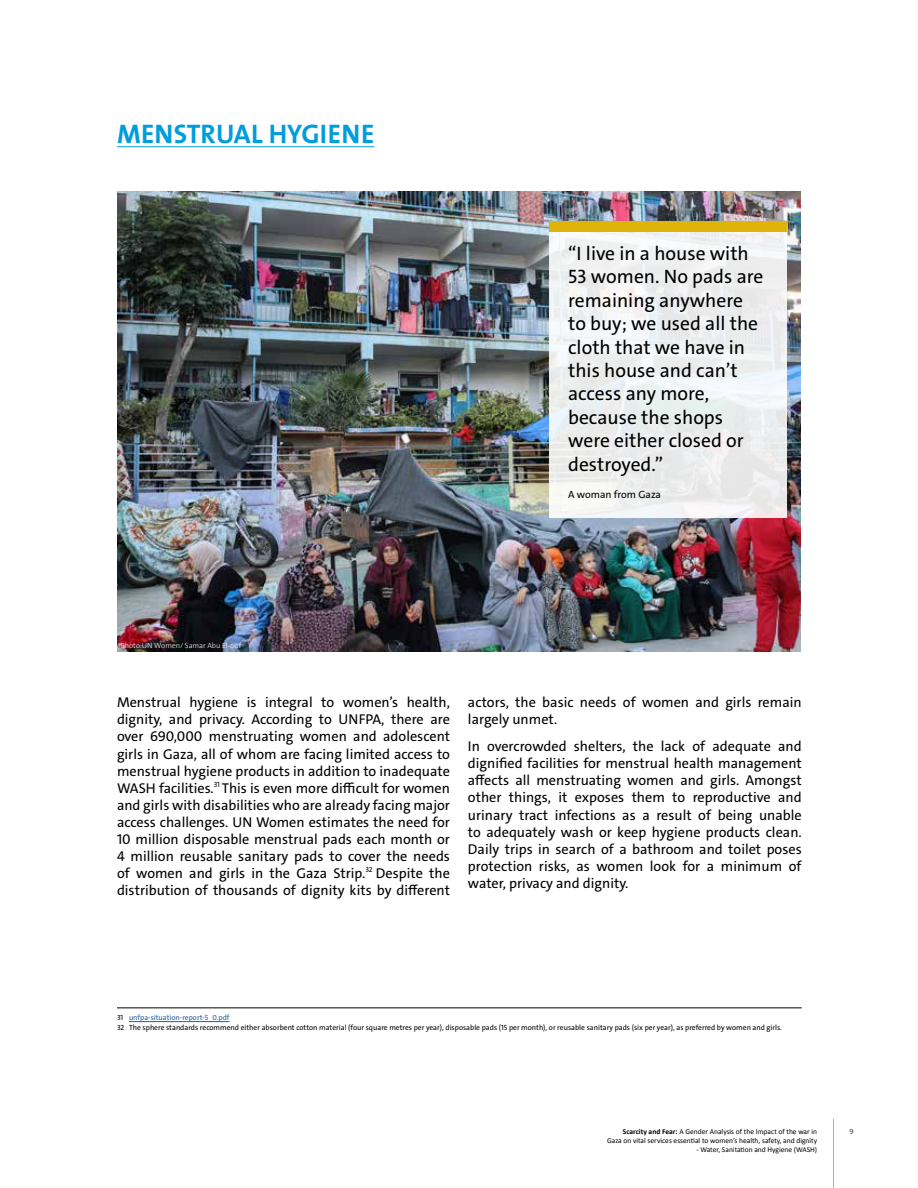
<style>
.page{position:relative;width:918px;height:1188px;background:#fff}
.page>*{position:absolute;margin:0;border:0;box-sizing:border-box;transform-origin:0 0}
.t1{font:700 27px "The Sans";letter-spacing:.01em;color:#009ddc}
.t2{font:19.5px/23.4px "The Sans C4 s";color:#000}
.t3{font:14.25px/17.1px "The Sans C4 s";color:#000;text-align:justify}
.t4{font:10.5px "The Sans C4 s";color:#000}
.t5{font:7.5px/9.8px "The Sans C4 s";color:#000}
.t6{font:7.5px/9px "Calibri";color:#000;text-align:right}
.t7{font:300 7.5px "The Sans";color:#fffcfc}
.t8{font:300 7.5px "The Sans C4 s";color:#000}
.s1{color:#215e9e}
.s2{font-weight:700}
</style>
<div class="page">
<hr style="left:833px;top:1119px;width:1px;height:69px;background:#deb408">
<hr style="left:117px;top:146px;width:257px;height:1px;background:#009ddc">
<hr style="left:129px;top:1021px;width:100px;height:1px;background:#215e9e">
<hr style="left:117px;top:1008px;width:685px;height:1px;background:#000">
<img style="left:117px;top:192px;width:684px;height:460px">
<div style="left:549px;top:232px;width:238px;height:286px;background:linear-gradient(to right,#f0f2f2,#edeeef)"></div>
<div style="left:549px;top:222px;width:238px;height:10px;background:#deb408"></div>
<h1 class="t1" style="left:117px;top:111px;width:259px">MENSTRUAL HYGIENE</h1>
<h2 class="t2" style="left:568px;top:242px;width:197px">“I live in a house with<br>53 women. No pads are remaining anywhere to buy; we used all the cloth that we have in this house and can’t access any more, because the shops were either closed or destroyed.”</h2>
<p class="t4" style="left:568px;top:488px;width:94px">A woman from Gaza</p>
<p class="t7" style="left:121px;top:640px;width:122px">Photo:UN Women/ Samar Abu El-ouf</p>
<p class="t3" style="left:117px;top:694px;width:335px">Menstrual hygiene is integral to women’s health, dignity, and privacy. According to UNFPA, there are over 690,000 menstruating women and adolescent girls in Gaza, all of whom are facing limited access to menstrual hygiene products in addition to inadequate WASH facilities.<sup>31</sup> This is even more difficult for women and girls with disabilities who are already facing major access challenges. UN Women estimates the need for 10 million disposable menstrual pads each month or 4 million reusable sanitary pads to cover the needs of women and girls in the Gaza Strip.<sup>32</sup> Despite the distribution of thousands of dignity kits by different</p>
<p class="t3" style="left:468px;top:694px;width:335px">actors, the basic needs of women and girls remain largely unmet.</p>
<p class="t3" style="left:468px;top:738px;width:335px">In overcrowded shelters, the lack of adequate and dignified facilities for menstrual health management affects all menstruating women and girls. Amongst other things, it exposes them to reproductive and urinary tract infections as a result of being unable to adequately wash or keep hygiene products clean.<br>Daily trips in search of a bathroom and toilet poses protection risks, as women look for a minimum of water, privacy and dignity.</p>
<p class="t5" style="left:117px;top:1013px;width:667px">31 <span class="s1">unfpa-situation-report-5_0.pdf<br></span>32 The sphere standards recommend either absorbent cotton material (four square metres per year), disposable pads (15 per month), or reusable sanitary pads (six per year), as preferred by women and girls.</p>
<p class="t6" style="left:607px;top:1127px;width:212px"><span class="s2">Scarcity and Fear:</span> A Gender Analysis of the Impact of the war in<br>Gaza on vital services essential to women’s health, safety, and dignity</p>
<p class="t6" style="left:696px;top:1145px;width:122px">- Water, Sanitation and Hygiene (WASH)</p>
<p class="t8" style="left:850px;top:1127px;width:6px">9</p>
</div>
